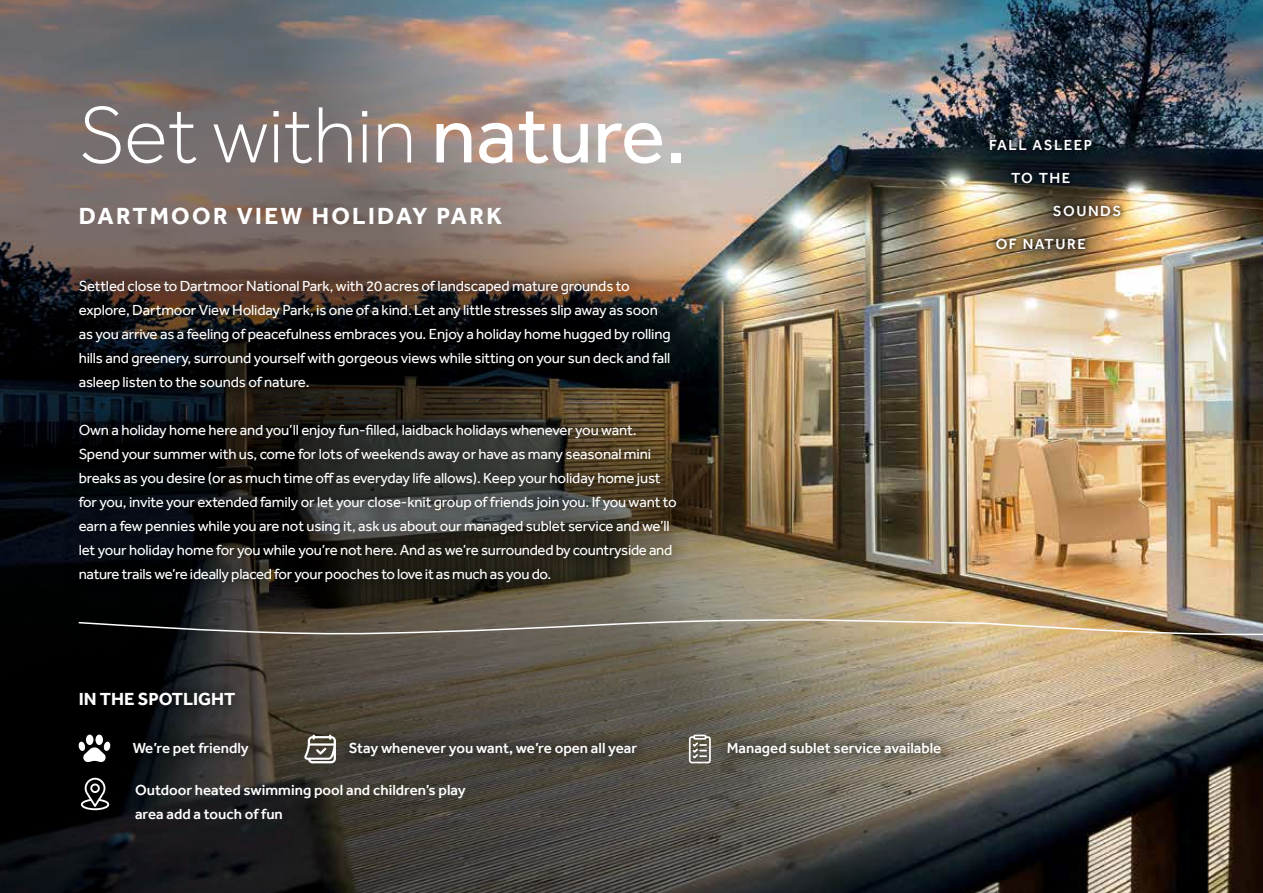
<style>
.page{position:relative;width:1263px;height:893px;background:#fff}
.page>*{position:absolute;margin:0;border:0;box-sizing:border-box;transform-origin:0 0}
.t1{font:300 82.5px "Effra";color:#fff}
.t2{font:700 24px "Effra";letter-spacing:.1em;color:#fff}
.t3{font:700 18px "Effra";color:#fff}
.t4{font:15px/24px "Effra";letter-spacing:-.01em;color:#fff}
.t5{font:500 15px/24px "Effra";color:#fff}
.t6{font:500 15px "Effra";letter-spacing:.1em;color:#fff}
.s1{font-weight:400}
</style>
<div class="page">
<img style="left:1106px;top:0;width:157px;height:893px">
<img style="left:0;top:0;width:1106px;height:893px">
<div style="left:62px;top:262px;width:631px;height:338px;background:#000;opacity:.46"></div>
<div style="left:66px;top:680px;width:888px;height:89px;background:#000;opacity:.45"></div>
<img style="left:77px;top:618px;width:1186px;height:20px">
<svg style="left:77px;top:733px;width:34px;height:29px"></svg>
<svg style="left:304px;top:735px;width:32px;height:28px"></svg>
<svg style="left:689px;top:735px;width:22px;height:28px"></svg>
<svg style="left:81px;top:778px;width:28px;height:32px"></svg>
<div style="left:983px;top:134px;width:144px;height:122px;background:#000;opacity:.45"></div>
<h1 class="t1" style="left:79px;top:86px;width:609px">Set within <span class="s1">nature.</span></h1>
<h2 class="t2" style="left:79px;top:202px;width:425px">DARTMOOR VIEW HOLIDAY PARK</h2>
<p class="t4" style="left:79px;top:273px;width:593px">Settled close to Dartmoor National Park, with 20 acres of landscaped mature grounds to explore, Dartmoor View Holiday Park, is one of a kind. Let any little stresses slip away as soon as you arrive as a feeling of peacefulness embraces you. Enjoy a holiday home hugged by rolling hills and greenery, surround yourself with gorgeous views while sitting on your sun deck and fall asleep listen to the sounds of nature.</p>
<p class="t4" style="left:79px;top:417px;width:599px">Own a holiday home here and you’ll enjoy fun-filled, laidback holidays whenever you want.<br>Spend your summer with us, come for lots of weekends away or have as many seasonal mini breaks as you desire (or as much time off as everyday life allows). Keep your holiday home just for you, invite your extended family or let your close-knit group of friends join you. If you want to earn a few pennies while you are not using it, ask us about our managed sublet service and we’ll let your holiday home for you while you’re not here. And as we’re surrounded by countryside and nature trails we’re ideally placed for your pooches to love it as much as you do.</p>
<p class="t3" style="left:79px;top:688px;width:158px">IN THE SPOTLIGHT</p>
<p class="t5" style="left:133px;top:736px;width:118px">We’re pet friendly</p>
<p class="t5" style="left:349px;top:736px;width:290px">Stay whenever you want, we’re open all year</p>
<p class="t5" style="left:727px;top:736px;width:216px">Managed sublet service available</p>
<p class="t5" style="left:135px;top:778px;width:332px">Outdoor heated swimming pool and children’s play area add a touch of fun</p>
<p class="t6" style="left:989px;top:136px;width:105px">FALL ASLEEP</p>
<p class="t5" style="left:1011px;top:166px;width:61px">TO THE</p>
<p class="t5" style="left:1053px;top:199px;width:70px">SOUNDS</p>
<p class="t6" style="left:996px;top:235px;width:92px">OF NATURE</p>
</div>
